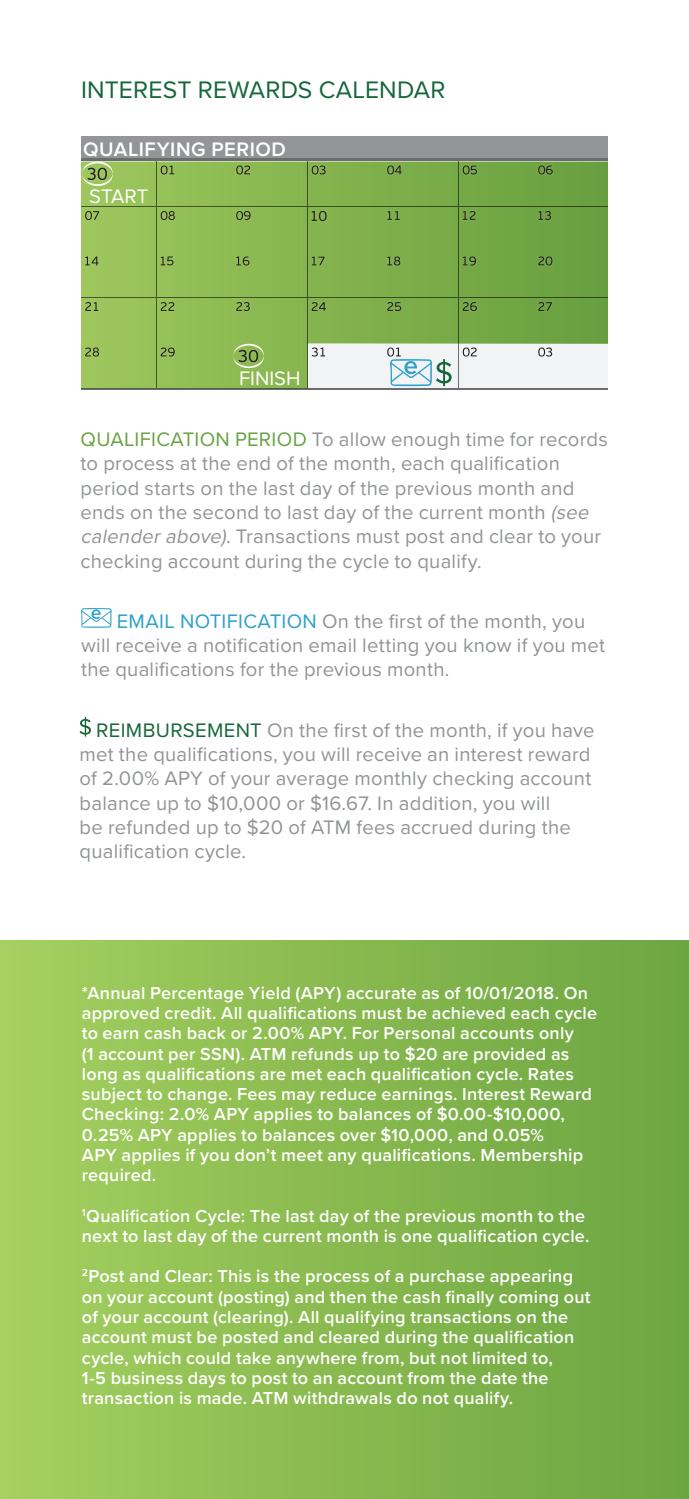
<style>
.page{position:relative;width:689px;height:1499px;background:#fff}
.page>*{position:absolute;margin:0;border:0;box-sizing:border-box;transform-origin:0 0}
.body_cop{font:24.75px "Proxima Nova";letter-spacing:.005em;color:#14663b}
.Paragraph_Style_4{font:20.25px/24.3px "Proxima Nova";letter-spacing:.01em;color:#919496}
.t1{font:600 20.25px "Proxima Nova";letter-spacing:.025em;color:#fff}
.t2{font:20.25px "Proxima Nova";color:#fff}
.fine_print-back{font:600 18px/20.2px "Proxima Nova";letter-spacing:.015em;color:#fff}
.s1{color:#66a342}
.s2{font-style:italic}
.s3{color:#2da0ce}
.s4{color:#16663a}
</style>
<div class="page">
<div style="left:0;top:940px;width:688px;height:558px;background:linear-gradient(to right,#a5d060,#6ca541)"></div>
<svg style="left:81px;top:608px;width:31px;height:20px"></svg>
<div style="left:81px;top:148px;width:527px;height:241px;background:linear-gradient(to right,#6c6d70,#6c6d70)"></div>
<div style="left:81px;top:136px;width:527px;height:21px;background:#939598"></div>
<svg style="left:81px;top:162px;width:527px;height:226px;background:#8cb75c"></svg>
<img style="left:85px;top:347px;width:15px;height:10px">
<svg style="left:85px;top:347px;width:14px;height:9px"></svg>
<img style="left:160px;top:347px;width:15px;height:10px">
<svg style="left:161px;top:347px;width:14px;height:9px"></svg>
<img style="left:311px;top:347px;width:15px;height:10px">
<svg style="left:311px;top:347px;width:14px;height:9px"></svg>
<img style="left:311px;top:210px;width:16px;height:12px">
<svg style="left:311px;top:211px;width:15px;height:10px"></svg>
<img style="left:311px;top:256px;width:14px;height:10px">
<svg style="left:312px;top:256px;width:12px;height:9px"></svg>
<img style="left:160px;top:256px;width:14px;height:10px">
<svg style="left:161px;top:256px;width:12px;height:9px"></svg>
<img style="left:462px;top:256px;width:15px;height:10px">
<svg style="left:462px;top:256px;width:14px;height:9px"></svg>
<img style="left:386px;top:301px;width:16px;height:11px">
<svg style="left:387px;top:302px;width:14px;height:9px"></svg>
<img style="left:160px;top:165px;width:15px;height:10px">
<svg style="left:161px;top:165px;width:13px;height:9px"></svg>
<img style="left:236px;top:165px;width:15px;height:10px">
<svg style="left:236px;top:165px;width:14px;height:9px"></svg>
<img style="left:311px;top:165px;width:15px;height:10px">
<svg style="left:311px;top:165px;width:14px;height:9px"></svg>
<img style="left:386px;top:165px;width:16px;height:10px">
<svg style="left:387px;top:165px;width:14px;height:9px"></svg>
<img style="left:462px;top:165px;width:16px;height:10px">
<svg style="left:462px;top:165px;width:15px;height:9px"></svg>
<img style="left:537px;top:165px;width:16px;height:10px">
<svg style="left:538px;top:165px;width:14px;height:9px"></svg>
<img style="left:85px;top:210px;width:15px;height:11px">
<svg style="left:85px;top:211px;width:14px;height:9px"></svg>
<img style="left:160px;top:210px;width:16px;height:11px">
<svg style="left:161px;top:211px;width:14px;height:9px"></svg>
<img style="left:235px;top:210px;width:16px;height:11px">
<svg style="left:236px;top:211px;width:14px;height:9px"></svg>
<svg style="left:387px;top:210px;width:13px;height:11px"></svg>
<img style="left:462px;top:210px;width:14px;height:11px">
<svg style="left:462px;top:211px;width:13px;height:9px"></svg>
<img style="left:537px;top:210px;width:15px;height:11px">
<svg style="left:538px;top:211px;width:13px;height:9px"></svg>
<img style="left:85px;top:256px;width:14px;height:10px">
<svg style="left:85px;top:256px;width:13px;height:9px"></svg>
<img style="left:236px;top:256px;width:14px;height:10px">
<svg style="left:236px;top:256px;width:13px;height:9px"></svg>
<img style="left:387px;top:256px;width:14px;height:10px">
<svg style="left:387px;top:256px;width:13px;height:9px"></svg>
<img style="left:537px;top:256px;width:16px;height:10px">
<svg style="left:538px;top:256px;width:14px;height:9px"></svg>
<img style="left:85px;top:301px;width:14px;height:11px">
<svg style="left:85px;top:302px;width:13px;height:9px"></svg>
<img style="left:160px;top:301px;width:15px;height:11px">
<svg style="left:161px;top:302px;width:13px;height:9px"></svg>
<img style="left:236px;top:301px;width:14px;height:11px">
<svg style="left:236px;top:302px;width:14px;height:9px"></svg>
<img style="left:311px;top:301px;width:16px;height:11px">
<svg style="left:311px;top:302px;width:15px;height:9px"></svg>
<img style="left:462px;top:301px;width:16px;height:11px">
<svg style="left:462px;top:302px;width:15px;height:9px"></svg>
<img style="left:537px;top:301px;width:16px;height:11px">
<svg style="left:538px;top:302px;width:14px;height:9px"></svg>
<img style="left:462px;top:347px;width:15px;height:10px">
<svg style="left:462px;top:347px;width:14px;height:9px"></svg>
<img style="left:537px;top:347px;width:16px;height:10px">
<svg style="left:538px;top:347px;width:14px;height:9px"></svg>
<svg style="left:81px;top:157px;width:32px;height:33px"></svg>
<svg style="left:387px;top:347px;width:64px;height:39px"></svg>
<svg style="left:233px;top:339px;width:31px;height:33px"></svg>
<svg style="left:80px;top:717px;width:11px;height:19px"></svg>
<p class="body_cop" style="left:81px;top:72px;width:366px">INTEREST REWARDS CALENDAR</p>
<p class="t1" style="left:83px;top:138px;width:204px">QUALIFYING PERIOD</p>
<p class="t2" style="left:89px;top:185px;width:61px">START</p>
<p class="t2" style="left:239px;top:367px;width:63px">FINISH</p>
<p class="Paragraph_Style_4" style="left:81px;top:426px;width:529px"><span class="s1">QUALIFICATION PERIOD</span> To allow enough time for records to process at the end of the month, each qualification period starts on the last day of the previous month and ends on the second to last day of the current month <span class="s2">(see calenderabove)</span>. Transactions must post and clear to your checking account during the cycle to qualify.</p>
<p class="Paragraph_Style_4" style="left:81px;top:608px;width:525px;text-indent:36px"><span class="s3">EMAIL NOTIFICATION</span> On the first of the month, you will receive a notification email letting you know if you met the qualifications for the previous month.</p>
<p class="Paragraph_Style_4" style="left:80px;top:717px;width:516px;text-indent:17px"><span class="s4">REIMBURSEMENT</span> On the first of the month, if you have met the qualifications, you will receive an interest reward of 2.00% APY of your average monthly checking account balance up to $10,000 or $16.67. In addition, you will<br>be refunded up to $20 of ATM fees accrued during the qualification cycle.</p>
<p class="fine_print-back" style="left:82px;top:982px;width:517px">*Annual Percentage Yield (APY) accurate as of 10/01/2018. On approved credit. All qualifications must be achieved each cycle to earn cash back or 2.00% APY. For Personal accounts only<br>(1 account per SSN). ATM refunds up to $20 are provided as long as qualifications are met each qualification cycle. Rates subject to change. Fees may reduce earnings. Interest Reward Checking: 2.0% APY applies to balances of $0.00-$10,000, 0.25% APY applies to balances over $10,000, and 0.05%<br>APY applies if you don’t meet any qualifications. Membership required.</p>
<p class="fine_print-back" style="left:82px;top:1205px;width:509px"><sup>1</sup>Qualification Cycle: The last day of the previous month to the next to last day of the current month is one qualification cycle.</p>
<p class="fine_print-back" style="left:82px;top:1265px;width:510px"><sup>2</sup>Post and Clear: This is the process of a purchase appearing on your account (posting) and then the cash finally coming out of your account (clearing). All qualifying transactions on the account must be posted and cleared during the qualification cycle, which could take anywhere from, but not limited to,<br>1-5 business days to post to an account from the date the transaction is made. ATM withdrawals do not qualify.</p>
</div>
